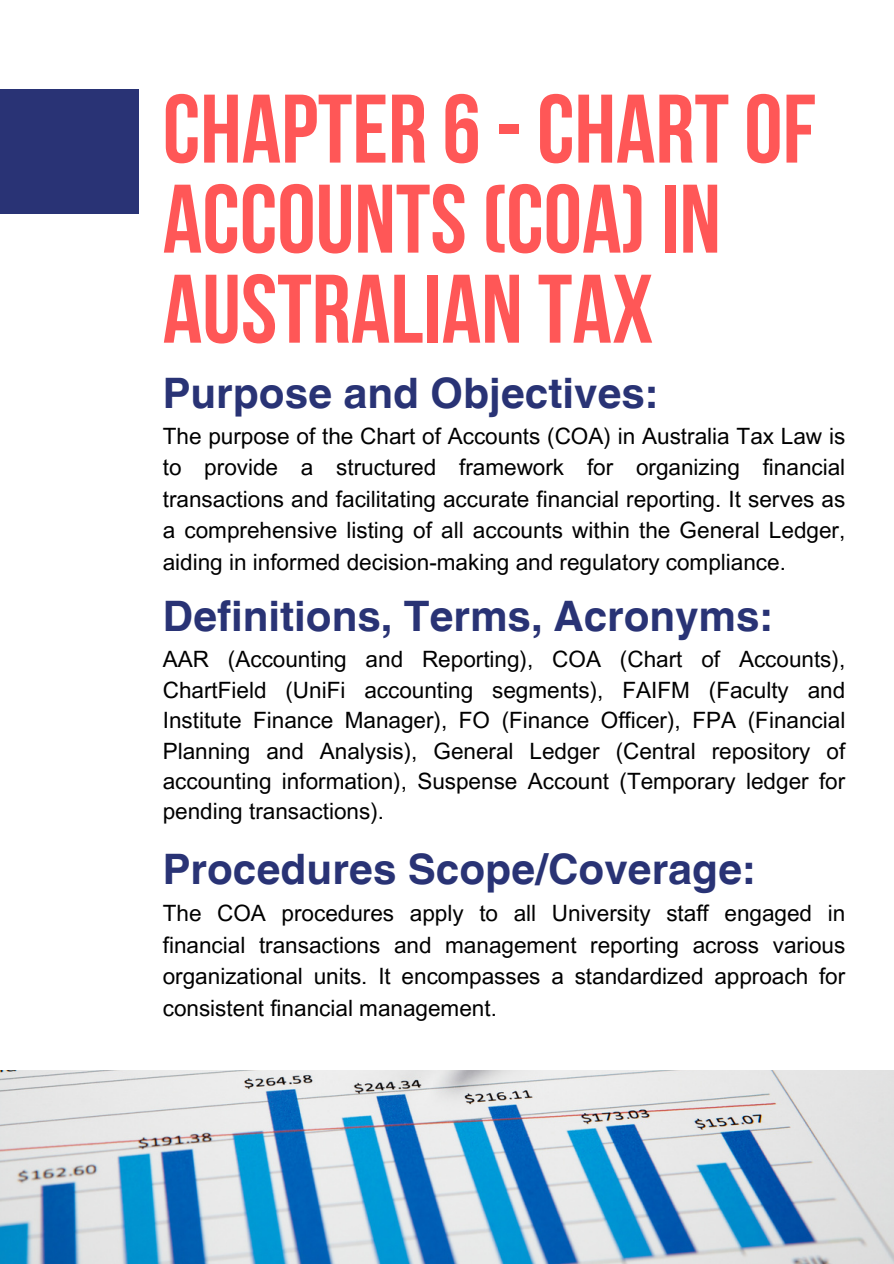
<style>
.page{position:relative;width:894px;height:1264px;background:#fff}
.page>*{position:absolute;margin:0;border:0;box-sizing:border-box;transform-origin:0 0}
.t1{font:700 97.05px/90px "Bebas Neue";color:#ff5757}
.t2{font:700 42px "Helvetica World";color:#293375}
.t3{font:22.5px/31.5px "Arial MT Pro";color:#000;text-align:justify}
</style>
<div class="page">
<div style="left:0;top:89px;width:138px;height:125px;background:#293375"></div>
<img style="left:0;top:1070px;width:893px;height:193px">
<h2 class="t1" style="left:163px;top:93px;width:654px">CHAPTER 6-CHARTOF<br>ACCOUNTS(COA) IN<br>AUSTRALIAN TAX</h2>
<p class="t2" style="left:163px;top:358px;width:495px">Purpose and Objectives:</p>
<h2 class="t3" style="left:163px;top:423px;width:683px">The purpose of the Chart of Accounts (COA) in Australia Tax Law is to provide a structured framework for organizing financial transactions and facilitating accurate financial reporting. It serves as a comprehensive listing of all accounts within the General Ledger, aiding in informed decision-making and regulatory compliance.</h2>
<p class="t2" style="left:163px;top:581px;width:609px">Definitions, Terms, Acronyms:</p>
<h2 class="t3" style="left:163px;top:647px;width:683px;line-height:30.3px">AAR (Accounting and Reporting), COA (Chart of Accounts), ChartField (UniFi accounting segments), FAIFM (Faculty and Institute Finance Manager), FO (Finance Officer), FPA (Financial Planning and Analysis), General Ledger (Central repository of accounting information), Suspense Account (Temporary ledger for pending transactions).</h2>
<p class="t2" style="left:163px;top:834px;width:592px">Procedures Scope/Coverage:</p>
<p class="t3" style="left:163px;top:900px;width:683px">The COA procedures apply to all University staff engaged in financial transactions and management reporting across various organizational units. It encompasses a standardized approach for consistent financial management.</p>
</div>
